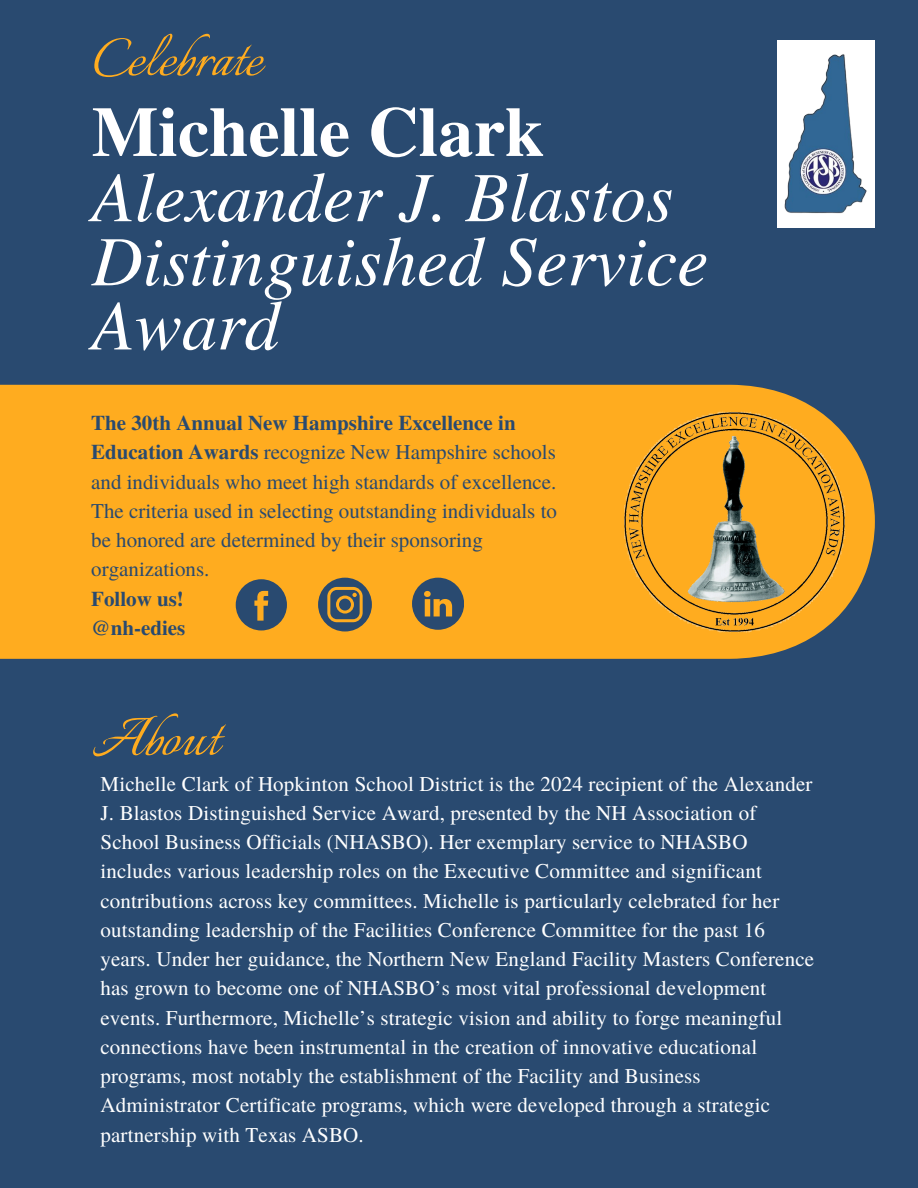
<style>
.page{position:relative;width:918px;height:1188px;background:#294a70}
.page>*{position:absolute;margin:0;border:0;box-sizing:border-box;transform-origin:0 0}
.t1{font:italic 70.5px/64.5px "Te X Gyre Termes";color:#fff}
.t2{font:67.5px "Italianno";color:#ffac1f}
.t3{font:21px/29.2px "Te X Gyre Termes";letter-spacing:.01em;color:#fff}
.t4{font:21px/29.2px "Te X Gyre Termes";color:#294a70}
.t5{font:700 21px "Te X Gyre Termes";color:#294a70}
.s1{font-weight:700;font-style:normal}
.s2{font-weight:700}
</style>
<div class="page">
<div style="left:0;top:385px;width:875px;height:274px;background:#ffac1f"></div>
<img style="left:624px;top:411px;width:222px;height:221px">
<div style="left:777px;top:41px;width:98px;height:187px;background:#fff"></div>
<img style="left:784px;top:54px;width:83px;height:160px">
<svg style="left:236px;top:579px;width:51px;height:51px"></svg>
<svg style="left:318px;top:578px;width:54px;height:54px"></svg>
<svg style="left:412px;top:578px;width:52px;height:51px"></svg>
<p class="t2" style="left:92px;top:21px;width:172px">Celebrate</p>
<h1 class="t1" style="left:92px;top:96px;width:618px"><span class="s1">Michelle Clark<br></span>Alexander J. Blastos<br>Distinguished Service<br>Award</h1>
<p class="t4" style="left:91px;top:407px;width:467px"><span class="s2">The 30th Annual New Hampshire Excellence in Education Awards</span> recognize New Hampshire schools and individuals who meet high standards of excellence.<br>The criteria used in selecting outstanding individuals to be honored are determined by their sponsoring organizations.</p>
<p class="t5" style="left:91px;top:582px;width:94px">Follow us!</p>
<p class="t5" style="left:91px;top:611px;width:96px">@nh-edies</p>
<p class="t2" style="left:92px;top:701px;width:129px">About</p>
<p class="t3" style="left:101px;top:768px;width:715px">Michelle Clark of Hopkinton School District is the 2024 recipient of the Alexander J. Blastos Distinguished Service Award, presented by the NH Association of School Business Officials (NHASBO). Her exemplary service to NHASBO includes various leadership roles on the Executive Committee and significant contributions across key committees. Michelle is particularly celebrated for her outstanding leadership of the Facilities Conference Committee for the past 16 years. Under her guidance, the Northern New England Facility Masters Conference has grown to become one of NHASBO’s most vital professional development events. Furthermore, Michelle’s strategic vision and ability to forge meaningful connections have been instrumental in the creation of innovative educational programs, most notably the establishment of the Facility and Business Administrator Certificate programs, which were developed through a strategic partnership with Texas ASBO.</p>
</div>
